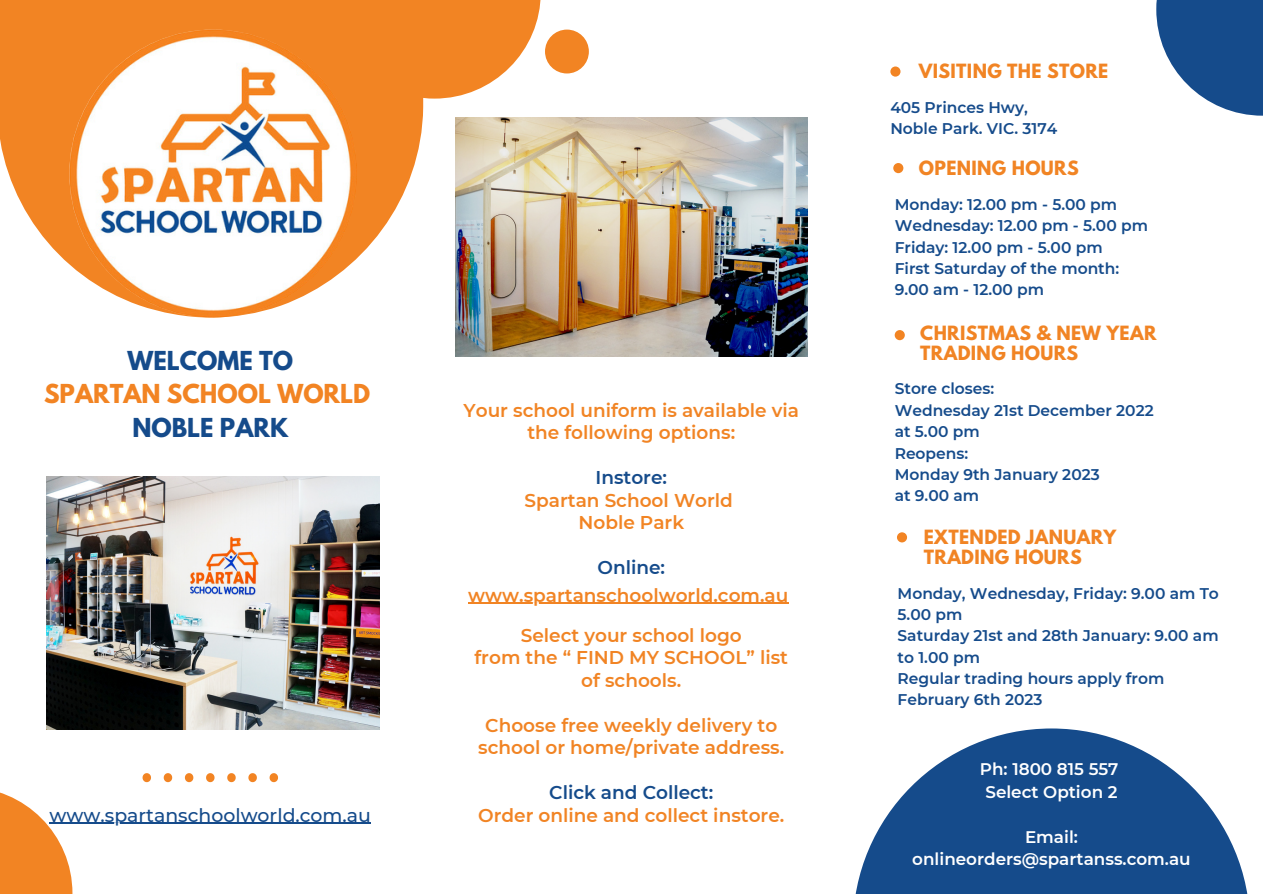
<style>
.page{position:relative;width:1263px;height:894px;background:#fff}
.page>*{position:absolute;margin:0;border:0;box-sizing:border-box;transform-origin:0 0}
.t1{font:700 23.1px "League Spartan";color:#154b8b}
.t2{font:700 23.1px "League Spartan";color:#f28423}
.t3{font:500 18.9px "Montserrat";color:#154b8b}
.t4{font:600 18.45px/22.5px "Montserrat";color:#f18424;text-align:center}
.t5{font:600 18.45px "Montserrat";color:#154b8b}
.t6{font:600 18.45px "Montserrat";color:#f28423}
.t7{font:700 17.4px/20.2px "League Spartan";letter-spacing:.02em;color:#f18424}
.t8{font:600 16.8px/22.5px "Montserrat";color:#fff;text-align:center}
.t9{font:600 15.45px/21.3px "Montserrat";color:#154b8b}
</style>
<div class="page">
<div style="left:545px;top:30px;width:44px;height:43px;background:#f28423;border-radius:50%"></div>
<svg style="left:0;top:0;width:423px;height:317px;fill:#f28423"></svg>
<img style="left:69px;top:30px;width:288px;height:287px;border-radius:50%">
<div style="left:890px;top:66px;width:10px;height:11px;background:#f28423;border-radius:50%"></div>
<svg style="left:855px;top:728px;width:393px;height:165px;fill:#154b8b"></svg>
<svg style="left:1156px;top:0;width:107px;height:116px"></svg>
<svg style="left:0;top:792px;width:72px;height:101px"></svg>
<div style="left:873px;top:830px;width:44px;height:43px;background:#154b8b;border-radius:50%"></div>
<img style="left:47px;top:476px;width:333px;height:253px">
<svg style="left:143px;top:773px;width:8px;height:8px"></svg>
<svg style="left:206px;top:773px;width:9px;height:8px"></svg>
<svg style="left:164px;top:773px;width:8px;height:8px"></svg>
<svg style="left:227px;top:773px;width:9px;height:8px"></svg>
<svg style="left:185px;top:773px;width:8px;height:8px"></svg>
<svg style="left:248px;top:773px;width:9px;height:8px"></svg>
<svg style="left:270px;top:773px;width:8px;height:8px"></svg>
<img style="left:455px;top:118px;width:352px;height:238px">
<svg style="left:328px;top:0;width:213px;height:99px;background:#f3923c"></svg>
<div style="left:893px;top:163px;width:10px;height:10px;background:#f28423;border-radius:50%"></div>
<div style="left:895px;top:330px;width:10px;height:10px;background:#f28423;border-radius:50%"></div>
<div style="left:897px;top:532px;width:10px;height:10px;background:#f28423;border-radius:50%"></div>
<hr style="left:468px;top:602px;width:320px;height:1px;background:#f18424">
<hr style="left:50px;top:822px;width:321px;height:1px;background:#154b8b">
<h1 class="t1" style="left:127px;top:348px;width:167px">WELCOME TO</h1>
<h1 class="t2" style="left:44px;top:382px;width:328px">SPARTAN SCHOOL WORLD</h1>
<h1 class="t1" style="left:132px;top:416px;width:157px">NOBLE PARK</h1>
<p class="t3" style="left:50px;top:803px;width:323px">www.spartanschoolworld.com.au</p>
<p class="t4" style="left:464px;top:399px;width:337px">Your school uniform is available via the following options:</p>
<p class="t5" style="left:595px;top:466px;width:73px">Instore:</p>
<p class="t4" style="left:525px;top:488px;width:210px">Spartan School World</p>
<p class="t6" style="left:578px;top:511px;width:107px">Noble Park</p>
<p class="t5" style="left:597px;top:556px;width:69px">Online:</p>
<p class="t4" style="left:468px;top:583px;width:322px">www.spartanschoolworld.com.au</p>
<p class="t4" style="left:474px;top:623px;width:315px">Select your school logo<br>from the “ FIND MY SCHOOL” list of schools.</p>
<p class="t4" style="left:478px;top:713px;width:307px">Choose free weekly delivery to school or home/private address.</p>
<p class="t5" style="left:549px;top:781px;width:166px">Click and Collect:</p>
<p class="t4" style="left:478px;top:803px;width:308px">Order online and collect instore.</p>
<p class="t7" style="left:919px;top:63px;width:191px">VISITING THE STORE</p>
<p class="t9" style="left:890px;top:96px;width:168px">405 Princes Hwy,<br>Noble Park. VIC. 3174</p>
<p class="t7" style="left:919px;top:160px;width:161px">OPENING HOURS</p>
<p class="t9" style="left:895px;top:193px;width:255px">Monday: 12.00 pm - 5.00 pm<br>Wednesday: 12.00 pm - 5.00 pm<br>Friday: 12.00 pm - 5.00 pm<br>First Saturday of the month:<br>9.00 am - 12.00 pm</p>
<p class="t7" style="left:920px;top:325px;width:238px">CHRISTMAS &amp; NEW YEAR<br>TRADING HOURS</p>
<p class="t9" style="left:895px;top:378px;width:260px">Store closes:<br>Wednesday 21st December 2022 at 5.00 pm<br>Reopens:<br>Monday 9th January 2023<br>at 9.00 am</p>
<p class="t7" style="left:924px;top:528px;width:194px">EXTENDED JANUARY<br>TRADING HOURS</p>
<p class="t9" style="left:897px;top:582px;width:323px">Monday, Wednesday, Friday: 9.00 am To<br>5.00 pm<br>Saturday 21st and 28th January: 9.00 am to 1.00 pm<br>Regular trading hours apply from<br>February 6th 2023</p>
<p class="t8" style="left:980px;top:757px;width:140px">Ph: 1800 815 557<br>Select Option 2</p>
<p class="t8" style="left:912px;top:825px;width:280px">Email: onlineorders@spartanss.com.au</p>
</div>
